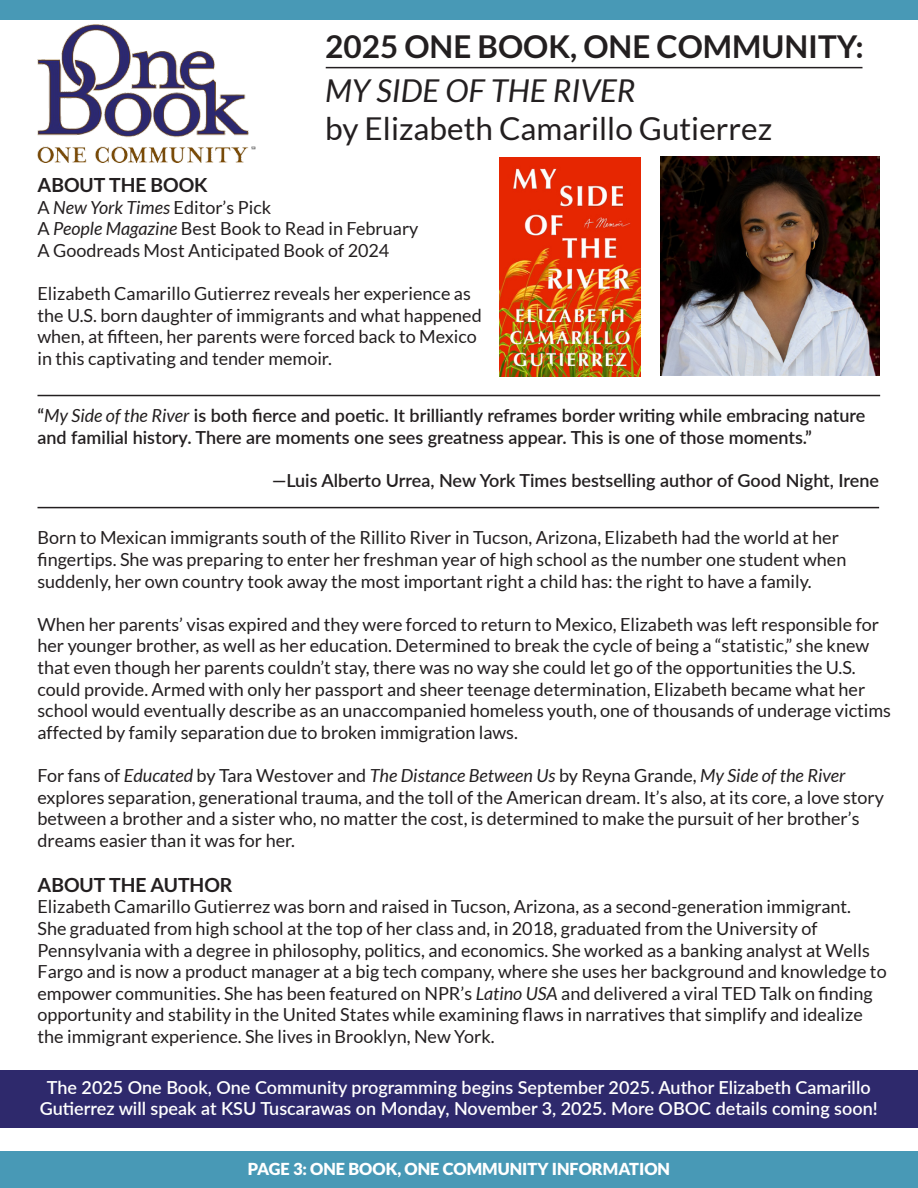
<style>
.page{position:relative;width:918px;height:1188px;background:#fff}
.page>*{position:absolute;margin:0;border:0;box-sizing:border-box;transform-origin:0 0}
.t1{font:31.5px "Lato";color:#231f20}
.t2{font:700 31.5px "Lato";color:#231f20}
.t3{font:italic 31.5px "Lato";color:#231f20}
.t4{font:700 19.5px "Lato";color:#231f20}
.t5{font:18px/21.6px "Lato";color:#231f20}
.t6{font:600 18px/21.6px "Lato";color:#231f20}
.t7{font:600 18px/21.6px "Lato";color:#fff;text-align:center}
.t8{font:900 16.5px "Lato";color:#fff}
.s1{font-style:italic}
.s2{font-weight:400;font-style:italic}
</style>
<div class="page">
<div style="left:1px;top:1071px;width:917px;height:57px;background:#2e296c"></div>
<div style="left:0;top:0;width:918px;height:20px;background:#4899b6"></div>
<div style="left:0;top:1151px;width:918px;height:37px;background:#4899b6"></div>
<img style="left:38px;top:25px;width:218px;height:137px">
<hr style="left:326px;top:67px;width:536px;height:1px;background:#231f20">
<img style="left:499px;top:158px;width:142px;height:219px">
<img style="left:661px;top:156px;width:218px;height:219px">
<hr style="left:38px;top:395px;width:842px;height:1px;background:#231f20">
<hr style="left:38px;top:507px;width:841px;height:1px;background:#231f20">
<p class="t2" style="left:325px;top:29px;width:540px">2025 ONE BOOK, ONE COMMUNITY:</p>
<p class="t3" style="left:325px;top:73px;width:312px">MY SIDE OF THE RIVER</p>
<p class="t1" style="left:325px;top:111px;width:449px">by Elizabeth Camarillo Gutierrez</p>
<p class="t4" style="left:38px;top:174px;width:172px">ABOUT THE BOOK</p>
<p class="t5" style="left:38px;top:196px;width:235px">A <span class="s1">New York Times</span> Editor’s Pick</p>
<p class="t5" style="left:38px;top:218px;width:382px">A <span class="s1">People Magazine</span> Best Book to Read in February</p>
<p class="t5" style="left:38px;top:239px;width:353px">A Goodreads Most Anticipated Book of 2024</p>
<p class="t5" style="left:38px;top:283px;width:446px">Elizabeth Camarillo Gutierrez reveals her experience as the U.S. born daughter of immigrants and what happened when, at fifteen, her parents were forced back to Mexico in this captivating and tender memoir.</p>
<p class="t6" style="left:38px;top:404px;width:829px">“<span class="s2">My Side of the River</span> is both fierce and poetic. It brilliantly reframes border writing while embracing nature and familial history. There are moments one sees greatness appear. This is one of those moments.”</p>
<p class="t6" style="left:272px;top:469px;width:609px">—Luis Alberto Urrea, New York Times bestselling author of Good Night, Irene</p>
<p class="t5" style="left:38px;top:527px;width:810px">Born to Mexican immigrants south of the Rillito River in Tucson, Arizona, Elizabeth had the world at her fingertips. She was preparing to enter her freshman year of high school as the number one student when suddenly, her own country took away the most important right a child has: the right to have a family.</p>
<p class="t5" style="left:38px;top:613px;width:855px">When her parents’ visas expired and they were forced to return to Mexico, Elizabeth was left responsible for her younger brother, as well as her education. Determined to break the cycle of being a “statistic,” she knew that even though her parents couldn’t stay, there was no way she could let go of the opportunities the U.S. could provide. Armed with only her passport and sheer teenage determination, Elizabeth became what her school would eventually describe as an unaccompanied homeless youth, one of thousands of underage victims affected by family separation due to broken immigration laws.</p>
<p class="t5" style="left:38px;top:765px;width:848px">For fans of <span class="s1">Educated</span> by Tara Westover and <span class="s1">The Distance Between Us</span> by Reyna Grande, <span class="s1">My Side of the River </span>explores separation, generational trauma, and the toll of the American dream. It’s also, at its core, a love story between a brother and a sister who, no matter the cost, is determined to make the pursuit of her brother’s dreams easier than it was for her.</p>
<p class="t4" style="left:38px;top:874px;width:197px">ABOUT THE AUTHOR</p>
<p class="t5" style="left:38px;top:896px;width:851px">Elizabeth Camarillo Gutierrez was born and raised in Tucson, Arizona, as a second-generation immigrant.<br>She graduated from high school at the top of her class and, in 2018, graduated from the University of Pennsylvania with a degree in philosophy, politics, and economics. She worked as a banking analyst at Wells Fargo and is now a product manager at a big tech company, where she uses her background and knowledge to empower communities. She has been featured on NPR’s <span class="s1">Latino USA</span> and delivered a viral TED Talk on finding opportunity and stability in the United States while examining flaws in narratives that simplify and idealize the immigrant experience. She lives in Brooklyn, New York.</p>
<p class="t7" style="left:40px;top:1076px;width:839px">The 2025 One Book, One Community programming begins September 2025. Author Elizabeth Camarillo<br>Gutierrez will speak at KSU Tuscarawas on Monday, November 3, 2025. More OBOC details coming soon!</p>
<p class="t8" style="left:248px;top:1159px;width:424px">PAGE 3: ONE BOOK, ONE COMMUNITY INFORMATION</p>
</div>
